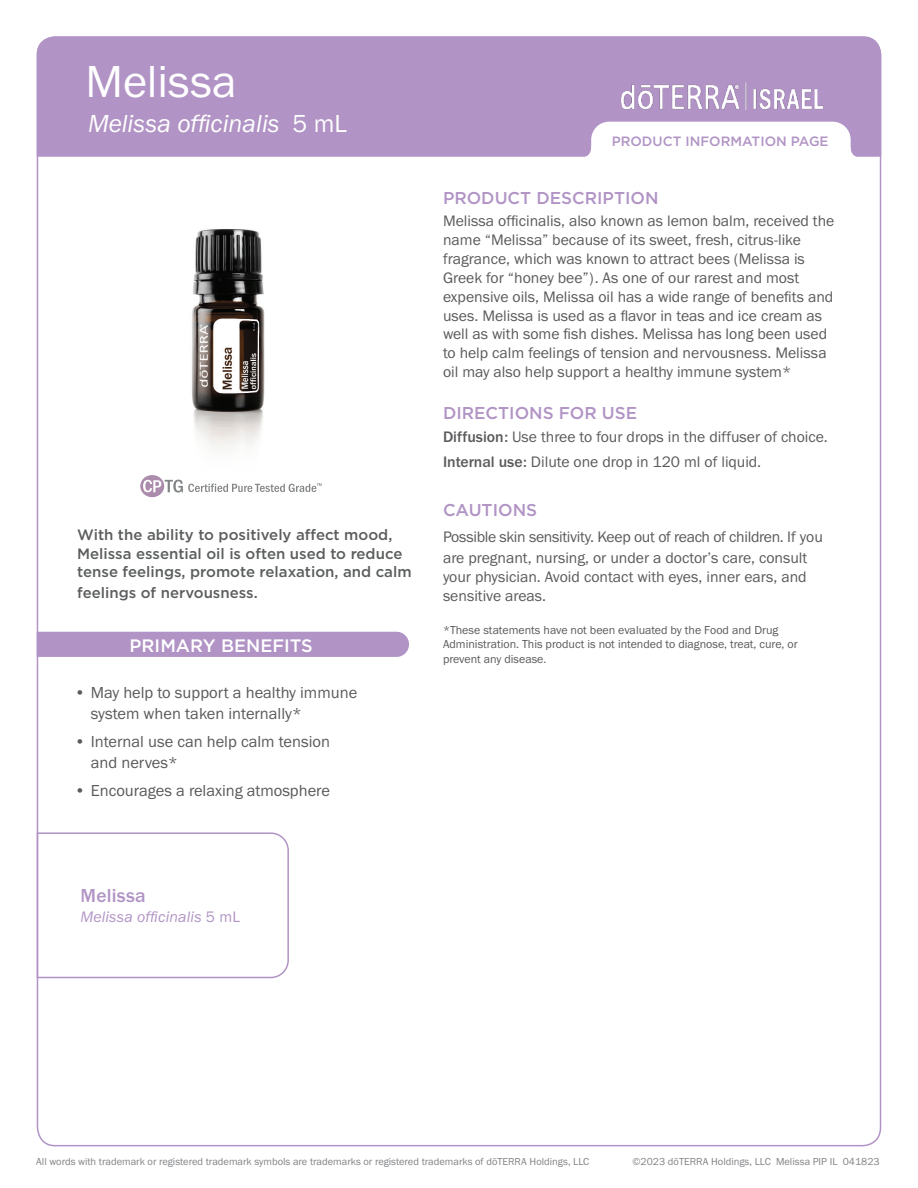
<style>
.page{position:relative;width:918px;height:1188px;background:#fff}
.page>*{position:absolute;margin:0;border:0;box-sizing:border-box;transform-origin:0 0}
.Main_H1{font:46.5px "Franklin Gothic URW Boo";color:#fff}
.Main_H2{font:25.5px "Franklin Gothic URW Boo Ita";color:#fff}
.Tag_H1{font:500 19.5px "Franklin Gothic URW";letter-spacing:.01em;color:#b194c5}
.t1{font:500 18px "Gotham";color:#fff}
.Purple_Headers{font:500 17.1px "Gotham";color:#b194c5}
.t2{font:16.5px/21px "Franklin Gothic URW Boo";color:#5a5a5d}
.Body{font:15.75px/18.9px "Franklin Gothic URW Boo";color:#5a5a5d}
.Directions_Bold_Attr{font:15.75px "Franklin Gothic URW Boo";color:#5a5a5d}
.Tag_H2{font:15.75px "Franklin Gothic URW Boo Ita";letter-spacing:.01em;color:#b194c5}
.Oil_Attribute_Panel{font:500 15px "Gotham";color:#5b5d5e}
.t3{font:500 13.5px "Gotham";color:#b194c5}
.Body-2{font:12px/14.4px "Franklin Gothic URW Boo";color:#5a5a5d}
.t4{font:10.5px "Franklin Gothic URW Boo";color:#808285}
.s1{font-family:"Franklin Gothic URW Boo"}
.s2{font-family:"Franklin Gothic URW";font-weight:500}
</style>
<div class="page">
<div style="left:37px;top:36px;width:844px;height:121px;background:#b194c5"></div>
<svg style="left:581px;top:122px;width:280px;height:35px"></svg>
<svg style="left:140px;top:475px;width:182px;height:22px"></svg>
<img style="left:192px;top:229px;width:73px;height:220px">
<div style="left:37px;top:632px;width:372px;height:25px;background:#b194c5"></div>
<svg style="left:36px;top:832px;width:253px;height:147px"></svg>
<img style="left:606px;top:80px;width:231px;height:30px">
<p class="Main_H1" style="left:85px;top:53px;width:153px">Melissa</p>
<p class="Main_H2" style="left:88px;top:108px;width:260px">Melissa officinalis <span class="s1">5 mL</span></p>
<p class="Oil_Attribute_Panel" style="left:77px;top:525px;width:317px">With the ability to positively affect mood,</p>
<p class="Oil_Attribute_Panel" style="left:77px;top:543px;width:327px">Melissa essential oil is often used to reduce</p>
<p class="Oil_Attribute_Panel" style="left:77px;top:562px;width:336px">tense feelings, promote relaxation, and calm</p>
<p class="Oil_Attribute_Panel" style="left:77px;top:583px;width:182px">feelings of nervousness.</p>
<p class="t1" style="left:130px;top:633px;width:185px">PRIMARY BENEFITS</p>
<p class="t2" style="left:91px;top:682px;width:268px;text-indent:-16px">• May help to support a healthy immune system when taken internally*</p>
<p class="t2" style="left:91px;top:731px;width:241px;text-indent:-16px">• Internal use can help calm tension and nerves*</p>
<p class="t2" style="left:75px;top:779px;width:257px">• Encourages a relaxing atmosphere</p>
<p class="t3" style="left:612px;top:132px;width:218px">PRODUCT INFORMATION PAGE</p>
<p class="Purple_Headers" style="left:443px;top:187px;width:217px">PRODUCT DESCRIPTION</p>
<p class="Body" style="left:443px;top:211px;width:393px">Melissa officinalis, also known as lemon balm, received the name “Melissa” because of its sweet, fresh, citrus-like fragrance, which was known to attract bees (Melissa is Greek for “honey bee”). As one of our rarest and most expensive oils, Melissa oil has a wide range of benefits and uses. Melissa is used as a flavor in teas and ice cream as well as with some fish dishes. Melissa has long been used to help calm feelings of tension and nervousness. Melissa oil may also help support a healthy immune system*</p>
<p class="Purple_Headers" style="left:443px;top:402px;width:196px">DIRECTIONS FOR USE</p>
<p class="Directions_Bold_Attr" style="left:443px;top:426px;width:386px"><span class="s2">Diffusion:</span> Use three to four drops in the diffuser of choice.</p>
<p class="Directions_Bold_Attr" style="left:443px;top:452px;width:320px"><span class="s2">Internal use:</span> Dilute one drop in 120 ml of liquid.</p>
<p class="Purple_Headers" style="left:443px;top:499px;width:96px">CAUTIONS</p>
<p class="Body" style="left:443px;top:526px;width:381px;line-height:21px">Possible skin sensitivity. Keep out of reach of children. If you are pregnant, nursing, or under a doctor’s care, consult</p>
<p class="Body" style="left:443px;top:567px;width:365px">your physician. Avoid contact with eyes, inner ears, and sensitive areas.</p>
<p class="Body-2" style="left:443px;top:622px;width:356px">*These statements have not been evaluated by the Food and Drug<br>Administration. This product is not intended to diagnose, treat, cure, or prevent any disease.</p>
<p class="Tag_H1" style="left:81px;top:884px;width:67px">Melissa</p>
<p class="Tag_H2" style="left:81px;top:906px;width:161px">Melissa officinalis <span class="s1">5 mL</span></p>
<p class="t4" style="left:36px;top:1155px;width:555px">All words with trademark or registered trademark symbols are trademarks or registered trademarks of dōTERRA Holdings, LLC</p>
<p class="t4" style="left:633px;top:1155px;width:249px">©2023 dōTERRA Holdings, LLC Melissa PIP IL 041823</p>
</div>
